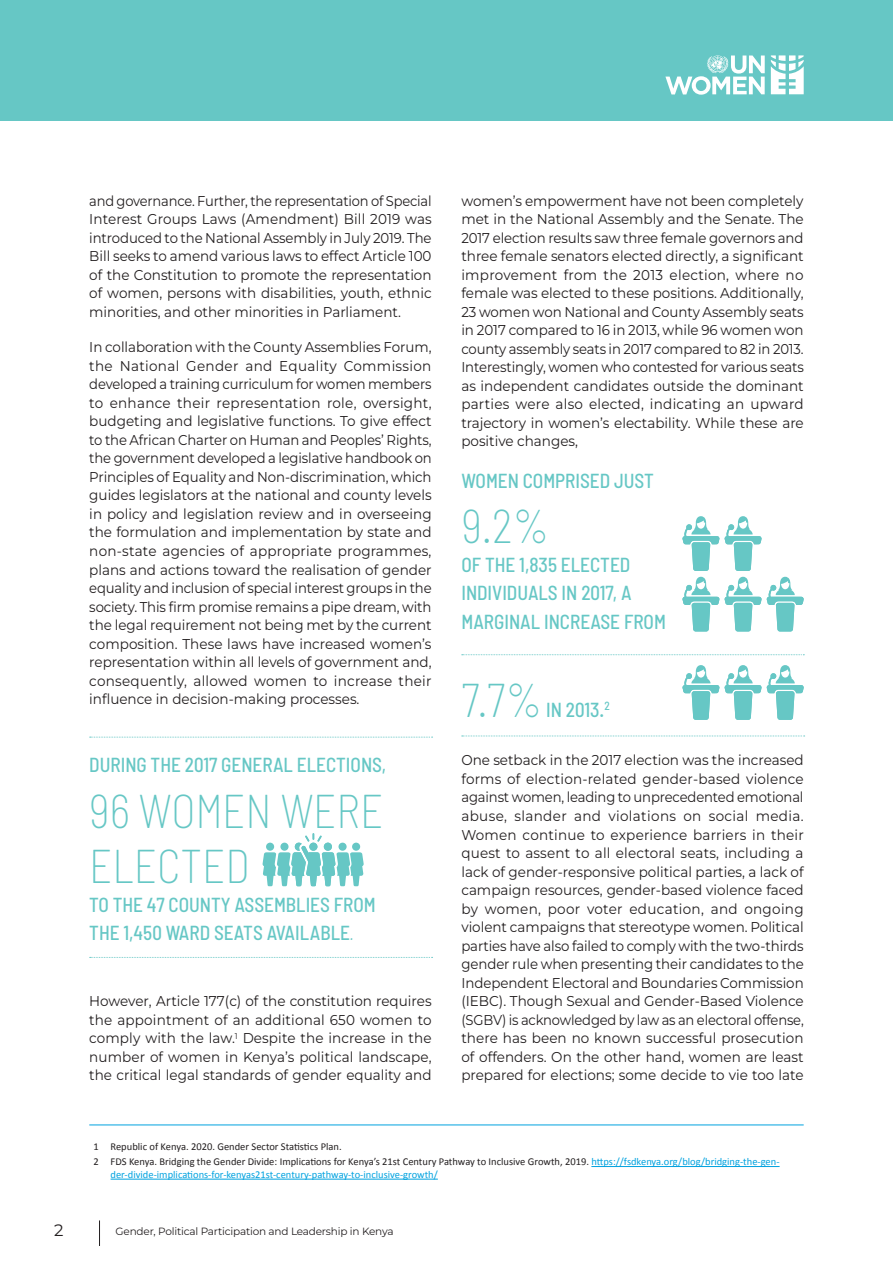
<style>
.page{position:relative;width:893px;height:1263px;background:#fff}
.page>*{position:absolute;margin:0;border:0;box-sizing:border-box;transform-origin:0 0}
.Paragraph_Style_2{font:200 semi-condensed 47.25px/55.5px "Barlow";color:#66c7c5;scale:.95 1}
.Paragraph_Style_2-2{font:500 semi-condensed 20.25px "Barlow";color:#66c7c5;scale:.95 1}
.t1{font:16.5px "Montserrat";color:#231f20}
.Normal__Web{font:14.25px/18.6px "Montserrat";color:#231f20;text-align:justify;scale:.95 1}
.Normal__Web-2{font:14.25px/18.6px "Montserrat";color:#231f20;text-align:justify;scale:.94 1}
.Normal__Web-3{font:14.25px/18.5px "Montserrat";color:#231f20;text-align:justify;scale:.91 1}
.FOOTNOTE{font:10.5px/12.6px "Calibri";color:#00a2df}
.t2{font:10.5px "Montserrat";letter-spacing:-.02em;color:#231f20}
.FOOTNOTE-2{font:10.5px "Calibri";color:#231f20}
.s1{font-weight:400;font-style:italic;font-size:15px}
.s2{color:#231f20}
</style>
<div class="page">
<div style="left:0;top:0;width:893px;height:121px;background:#66c7c5"></div>
<svg style="left:99px;top:1220px;width:1px;height:26px"></svg>
<svg style="left:665px;top:55px;width:100px;height:40px"></svg>
<svg style="left:771px;top:55px;width:33px;height:39px"></svg>
<svg style="left:90px;top:737px;width:343px;height:1px"></svg>
<svg style="left:262px;top:833px;width:102px;height:53px"></svg>
<div style="left:266px;top:843px;width:8px;height:8px;background:#66c7c5;border-radius:50%"></div>
<svg style="left:90px;top:957px;width:343px;height:1px"></svg>
<hr style="left:89px;top:1124px;width:715px;height:1px;background:#00a2df">
<hr style="left:591px;top:1166px;width:189px;height:1px;background:#00a2df">
<hr style="left:111px;top:1179px;width:327px;height:1px;background:#00a2df">
<svg style="left:462px;top:654px;width:342px;height:1px"></svg>
<svg style="left:462px;top:736px;width:343px;height:1px"></svg>
<svg style="left:682px;top:665px;width:122px;height:55px"></svg>
<svg style="left:682px;top:516px;width:80px;height:55px"></svg>
<svg style="left:682px;top:577px;width:122px;height:54px"></svg>
<p class="Normal__Web-3" style="left:89px;top:191px;width:378px">and governance. Further, the representation of Special Interest Groups Laws (Amendment) Bill 2019 was introduced to the National Assembly in July 2019. The Bill seeks to amend various laws to effect Article 100 of the Constitution to promote the representation of women, persons with disabilities, youth, ethnic minorities, and other minorities in Parliament.</p>
<p class="Normal__Web-2" style="left:89px;top:337px;width:366px">In collaboration with the County Assemblies Forum, the National Gender and Equality Commission developed a training curriculum for women members to enhance their representation role, oversight, budgeting and legislative functions. To give effect to the African Charter on Human and Peoples’ Rights, the government developed a legislative handbook on Principles of Equality and Non-discrimination, which guides legislators at the national and county levels in policy and legislation review and in overseeing the formulation and implementation by state and non-state agencies of appropriate programmes, plans and actions toward the realisation of gender equality and inclusion of special interest groups in the society. This firm promise remains a pipe dream, with the legal requirement not being met by the current composition. These laws have increased women’s representation within all levels of government and, consequently, allowed women to increase their influence in decision-making processes.</p>
<p class="Paragraph_Style_2-2" style="left:89px;top:752px;width:314px">DURING THE 2017 GENERAL ELECTIONS,</p>
<p class="Paragraph_Style_2" style="left:89px;top:782px;width:311px">96 WOMEN WERE<br>ELECTED</p>
<p class="Paragraph_Style_2-2" style="left:89px;top:892px;width:303px">TO THE 47 COUNTY ASSEMBLIES FROM</p>
<p class="Paragraph_Style_2-2" style="left:89px;top:920px;width:279px">THE 1,450 WARD SEATS AVAILABLE<span class="s1">.</span></p>
<p class="Normal__Web" style="left:89px;top:991px;width:362px">However, Article 177(c) of the constitution requires the appointment of an additional 650 women to comply with the law.<sup>1</sup> Despite the increase in the number of women in Kenya’s political landscape, the critical legal standards of gender equality and</p>
<p class="Normal__Web" style="left:461px;top:191px;width:362px">women’s empowerment have not been completely met in the National Assembly and the Senate. The 2017 election results saw three female governors and three female senators elected directly, a significant improvement from the 2013 election, where no female was elected to these positions. Additionally, 23 women won National and County Assembly seats in 2017 compared to 16 in 2013, while 96 women won county assembly seats in 2017 compared to 82 in 2013.<br>Interestingly, women who contested for various seats as independent candidates outside the dominant parties were also elected, indicating an upward trajectory in women’s electability. While these are positive changes,</p>
<p class="Paragraph_Style_2-2" style="left:461px;top:468px;width:204px">WOMEN COMPRISED JUST</p>
<p class="Paragraph_Style_2" style="left:461px;top:497px;width:94px">9.2%</p>
<p class="Paragraph_Style_2-2" style="left:461px;top:552px;width:179px">OF THE 1,835 ELECTED</p>
<p class="Paragraph_Style_2-2" style="left:461px;top:580px;width:181px">INDIVIDUALS IN 2017, A</p>
<p class="Paragraph_Style_2-2" style="left:461px;top:609px;width:217px">MARGINAL INCREASE FROM</p>
<p class="Paragraph_Style_2" style="left:461px;top:671px;width:87px">7.7%</p>
<p class="Paragraph_Style_2-2" style="left:546px;top:697px;width:68px">IN 2013.<sup>2</sup></p>
<p class="Normal__Web" style="left:461px;top:751px;width:362px">One setback in the 2017 election was the increased forms of election-related gender-based violence against women, leading to unprecedented emotional abuse, slander and violations on social media.<br>Women continue to experience barriers in their quest to assent to all electoral seats, including a lack of gender-responsive political parties, a lack of campaign resources, gender-based violence faced by women, poor voter education, and ongoing violent campaigns that stereotype women. Political parties have also failed to comply with the two-thirds gender rule when presenting their candidates to the Independent Electoral and Boundaries Commission (IEBC). Though Sexual and Gender-Based Violence (SGBV) is acknowledged by law as an electoral offense, there has been no known successful prosecution of offenders. On the other hand, women are least prepared for elections; some decide to vie too late</p>
<p class="FOOTNOTE-2" style="left:94px;top:1140px;width:250px">1 Republic of Kenya. 2020. Gender Sector Statistics Plan.</p>
<p class="FOOTNOTE" style="left:111px;top:1155px;width:670px;text-indent:-17px"><span class="s2">2 FDS Kenya. Bridging the Gender Divide: Implications for Kenya’s 21st Century Pathway to Inclusive Growth, 2019.</span> https://fsdkenya.org/blog/bridging-the-gen&shy;der-divide-implications-for-kenyas21st-century-pathway-to-inclusive-growth/</p>
<p class="t1" style="left:54px;top:1219px;width:11px">2</p>
<p class="t2" style="left:116px;top:1224px;width:279px">Gender, Political Participation and Leadership in Kenya</p>
</div>
